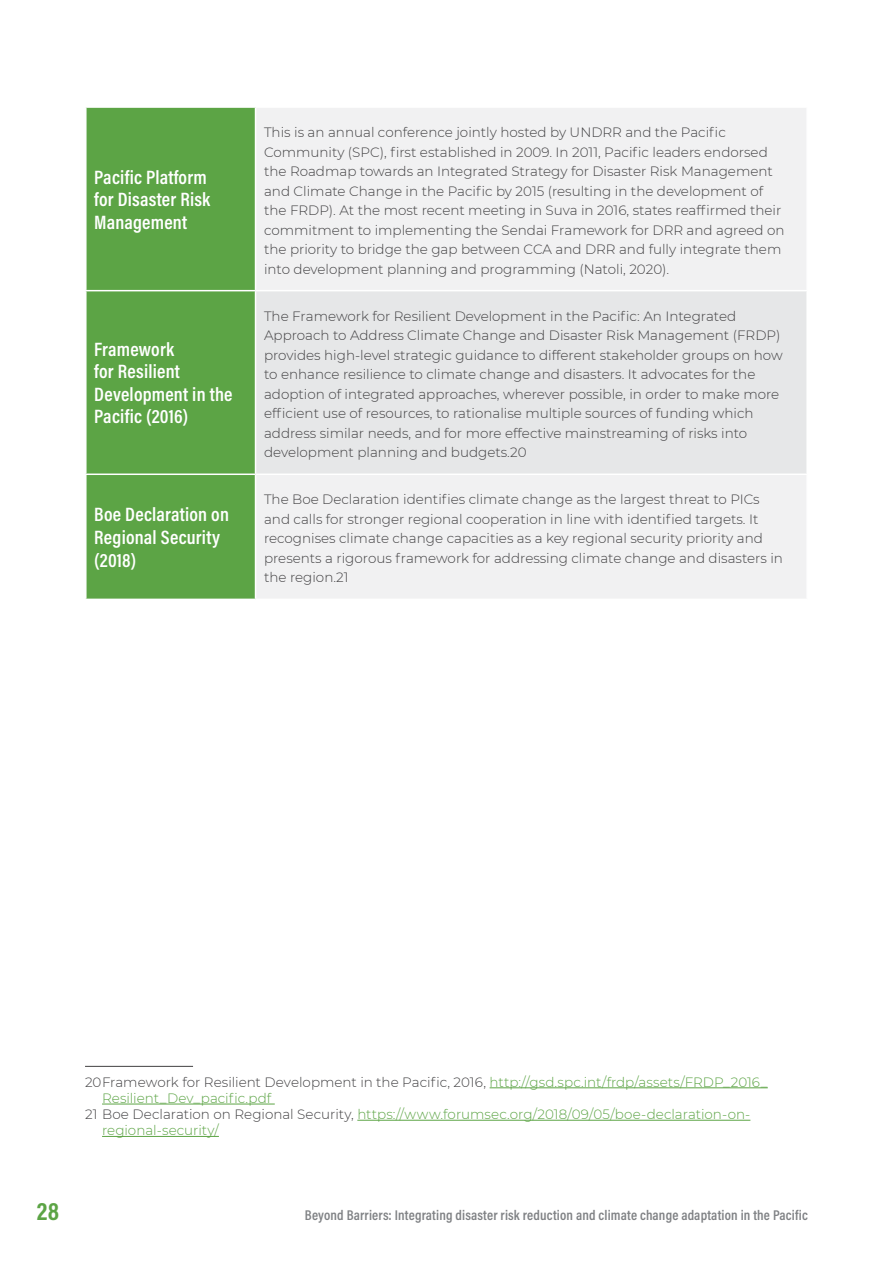
<style>
.page{position:relative;width:893px;height:1263px;background:#fff}
.page>*{position:absolute;margin:0;border:0;box-sizing:border-box;transform-origin:0 0}
.t1{font:700 25.5px "Acumin Pro Cond";color:#5ca445}
.t2{font:600 19.5px/22.5px "Acumin Pro Cond";letter-spacing:.01em;color:#fff}
.t3{font:600 14.25px "Acumin Pro Cond";letter-spacing:.01em;color:#808285}
.t4{font:300 13.5px/19.5px "Montserrat";color:#414042}
.t5{font:300 13.5px "Montserrat";color:#5ca445}
.s1{color:#5ca445}
.s2{color:#414042}
</style>
<div class="page">
<div style="left:87px;top:108px;width:168px;height:491px;background:#5ca445"></div>
<div style="left:256px;top:108px;width:550px;height:490px;background:#f1f1f2"></div>
<div style="left:256px;top:291px;width:551px;height:183px;background:#e6e7e8"></div>
<hr style="left:85px;top:290px;width:171px;height:1px;background:#fff">
<hr style="left:256px;top:290px;width:552px;height:1px;background:#fff">
<hr style="left:806px;top:291px;width:2px;height:182px;background:#fff">
<hr style="left:85px;top:473px;width:171px;height:2px;background:#fff">
<hr style="left:256px;top:473px;width:552px;height:2px;background:#fff">
<hr style="left:85px;top:1066px;width:108px;height:1px;background:#414042">
<hr style="left:490px;top:1087px;width:278px;height:1px;background:#5ca445">
<hr style="left:102px;top:1104px;width:173px;height:1px;background:#5ca445">
<hr style="left:357px;top:1120px;width:393px;height:1px;background:#5ca445">
<hr style="left:102px;top:1136px;width:117px;height:1px;background:#5ca445">
<h2 class="t2" style="left:94px;top:165px;width:117px">Pacific Platform for Disaster Risk<br>Management</h2>
<h2 class="t2" style="left:94px;top:337px;width:140px">Framework<br>for Resilient<br>Development in the<br>Pacific (2016)</h2>
<h2 class="t2" style="left:94px;top:503px;width:136px">Boe Declaration on<br>Regional Security (2018)</h2>
<p class="t4" style="left:264px;top:122px;width:522px">This is an annual conference jointly hosted by UNDRR and the Pacific Community (SPC), first established in 2009. In 2011, Pacific leaders endorsed the Roadmap towards an Integrated Strategy for Disaster Risk Management and Climate Change in the Pacific by 2015 (resulting in the development of the FRDP). At the most recent meeting in Suva in 2016, states reaffirmed their commitment to implementing the Sendai Framework for DRR and agreed on the priority to bridge the gap between CCA and DRR and fully integrate them into development planning and programming (Natoli, 2020).</p>
<p class="t4" style="left:264px;top:306px;width:520px">The Framework for Resilient Development in the Pacific: An Integrated Approach to Address Climate Change and Disaster Risk Management (FRDP) provides high-level strategic guidance to different stakeholder groups on how to enhance resilience to climate change and disasters. It advocates for the adoption of integrated approaches, wherever possible, in order to make more efficient use of resources, to rationalise multiple sources of funding which address similar needs, and for more effective mainstreaming of risks into development planning and budgets.20</p>
<p class="t4" style="left:264px;top:489px;width:520px">The Boe Declaration identifies climate change as the largest threat to PICs and calls for stronger regional cooperation in line with identified targets. It recognises climate change capacities as a key regional security priority and presents a rigorous framework for addressing climate change and disasters in the region.21</p>
<p class="t4" style="left:85px;top:1072px;width:684px">20Framework for Resilient Development in the Pacific, 2016, <span class="s1">http://gsd.spc.int/frdp/assets/FRDP_2016_</span></p>
<p class="t5" style="left:102px;top:1089px;width:171px">Resilient_Dev_pacific.pdf</p>
<p class="t5" style="left:85px;top:1105px;width:667px"><span class="s2">21 Boe Declaration on Regional Security,</span> https://www.forumsec.org/2018/09/05/boe-declaration-on-</p>
<p class="t5" style="left:102px;top:1121px;width:118px">regional-security/</p>
<h1 class="t1" style="left:37px;top:1194px;width:24px">28</h1>
<p class="t3" style="left:305px;top:1205px;width:505px">Beyond Barriers: Integrating disaster risk reduction and climate change adaptation in the Pacific</p>
</div>
